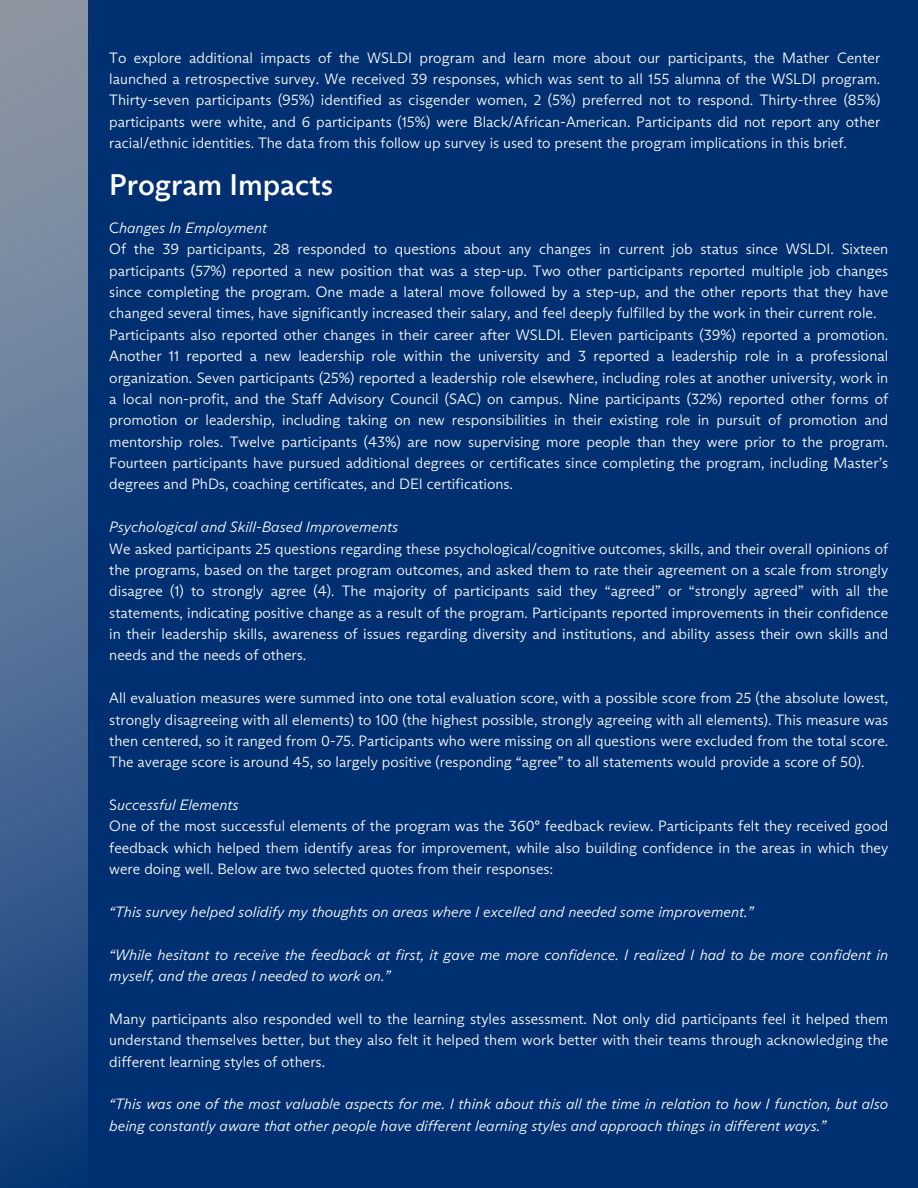
<style>
.page{position:relative;width:918px;height:1188px;background:#003071}
.page>*{position:absolute;margin:0;border:0;box-sizing:border-box;transform-origin:0 0}
.t1{font:500 30px "ABC Arizona Sans";color:#fff}
.t2{font:300 15px/21.3px "ABC Arizona Sans";color:#fff;text-align:justify}
.t3{font:italic 300 15px/21.3px "ABC Arizona Sans";color:#fff}
.s1{font-style:normal}
</style>
<div class="page">
<div style="left:0;top:0;width:88px;height:1188px;background:linear-gradient(to bottom,#98a0ab,#103f7f)"></div>
<p class="t2" style="left:109px;top:47px;width:773px">To explore additional impacts of the WSLDI program and learn more about our participants, the Mather Center launched a retrospective survey. We received 39 responses, which was sent to all 155 alumna of the WSLDI program.<br>Thirty-seven participants (95%) identified as cisgender women, 2 (5%) preferred not to respond. Thirty-three (85%) participants were white, and 6 participants (15%) were Black/African-American. Participants did not report any other racial/ethnic identities. The data from this follow up survey is used to present the program implications in this brief.</p>
<p class="t1" style="left:109px;top:166px;width:225px">Program Impacts</p>
<p class="t3" style="left:109px;top:217px;width:159px"><span class="s1">C</span>hanges In Employment</p>
<p class="t2" style="left:109px;top:238px;width:781px">Of the 39 participants, 28 responded to questions about any changes in current job status since WSLDI. Sixteen participants (57%) reported a new position that was a step-up. Two other participants reported multiple job changes since completing the program. One made a lateral move followed by a step-up, and the other reports that they have changed several times, have significantly increased their salary, and feel deeply fulfilled by the work in their current role.</p>
<p class="t2" style="left:109px;top:324px;width:781px">Participants also reported other changes in their career after WSLDI. Eleven participants (39%) reported a promotion.<br>Another 11 reported a new leadership role within the university and 3 reported a leadership role in a professional organization. Seven participants (25%) reported a leadership role elsewhere, including roles at another university, work in a local non-profit, and the Staff Advisory Council (SAC) on campus. Nine participants (32%) reported other forms of promotion or leadership, including taking on new responsibilities in their existing role in pursuit of promotion and mentorship roles. Twelve participants (43%) are now supervising more people than they were prior to the program.<br>Fourteen participants have pursued additional degrees or certificates since completing the program, including Master’s degrees and PhDs, coaching certificates, and DEI certifications.</p>
<p class="t3" style="left:109px;top:516px;width:291px">Psychological and Skill-Based Improvements</p>
<p class="t2" style="left:109px;top:538px;width:781px">We asked participants 25 questions regarding these psychological/cognitive outcomes, skills, and their overall opinions of the programs, based on the target program outcomes, and asked them to rate their agreement on a scale from strongly disagree (1) to strongly agree (4). The majority of participants said they “agreed” or “strongly agreed” with all the statements, indicating positive change as a result of the program. Participants reported improvements in their confidence in their leadership skills, awareness of issues regarding diversity and institutions, and ability assess their own skills and needs and the needs of others.</p>
<p class="t2" style="left:109px;top:687px;width:780px">All evaluation measures were summed into one total evaluation score, with a possible score from 25 (the absolute lowest, strongly disagreeing with all elements) to 100 (the highest possible, strongly agreeing with all elements). This measure was then centered, so it ranged from 0-75. Participants who were missing on all questions were excluded from the total score.<br>The average score is around 45, so largely positive (responding “agree” to all statements would provide a score of 50).</p>
<p class="t3" style="left:109px;top:794px;width:131px"><span class="s1">S</span>uccessful Elements</p>
<p class="t2" style="left:109px;top:816px;width:780px">One of the most successful elements of the program was the 360° feedback review. Participants felt they received good feedback which helped them identify areas for improvement, while also building confidence in the areas in which they were doing well. Below are two selected quotes from their responses:</p>
<p class="t3" style="left:109px;top:901px;width:646px">“This survey helped solidify my thoughts on areas where I excelled and needed some improvement.”</p>
<p class="t3" style="left:109px;top:944px;width:780px">“While hesitant to receive the feedback at first, it gave me more confidence. I realized I had to be more confident in myself, and the areas I needed to work on.”</p>
<p class="t2" style="left:109px;top:1008px;width:781px">Many participants also responded well to the learning styles assessment. Not only did participants feel it helped them understand themselves better, but they also felt it helped them work better with their teams through acknowledging the different learning styles of others.</p>
<p class="t3" style="left:109px;top:1093px;width:780px">“This was one of the most valuable aspects for me. I think about this all the time in relation to how I function, but also being constantly aware that other people have different learning styles and approach things in different ways.”</p>
</div>
